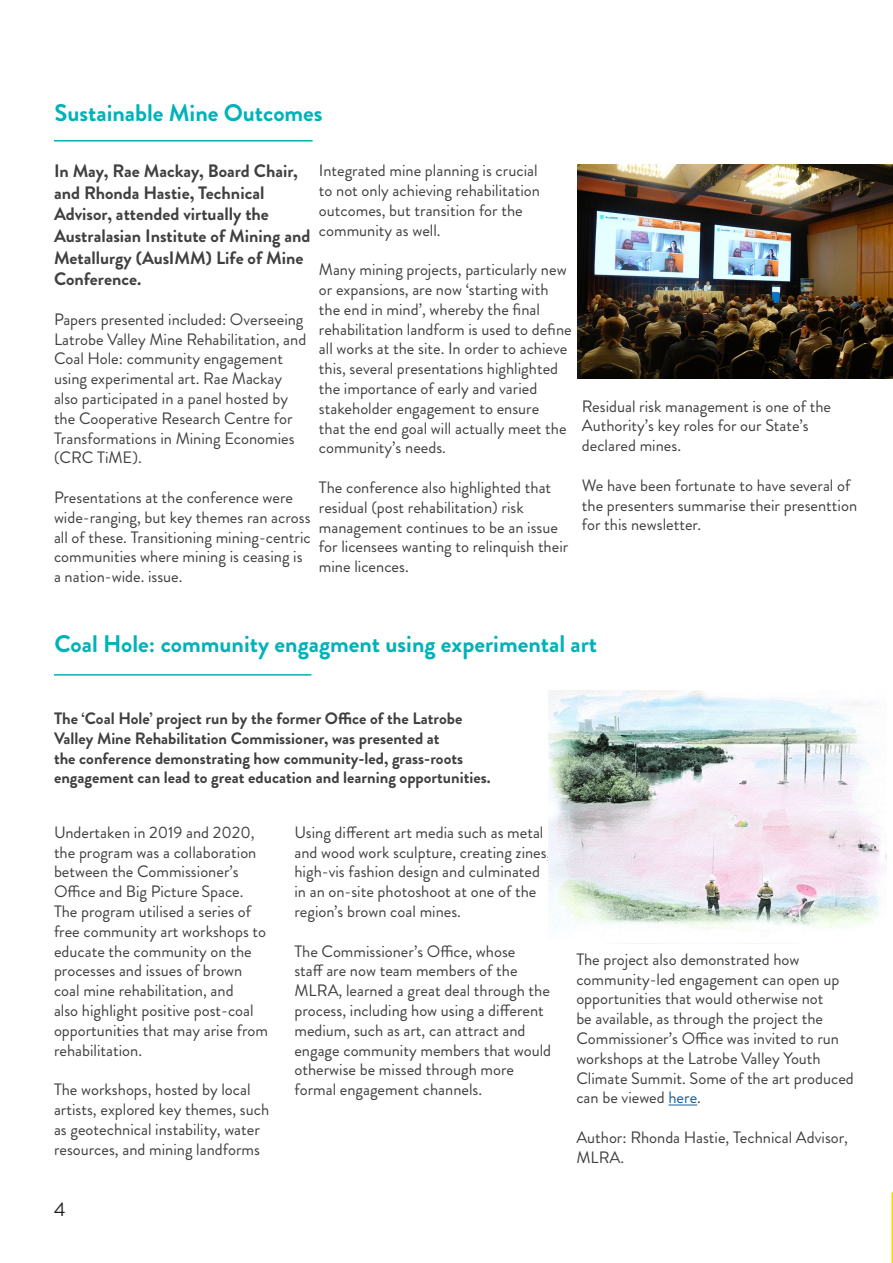
<style>
.page{position:relative;width:893px;height:1263px;background:#fff}
.page>*{position:absolute;margin:0;border:0;box-sizing:border-box;transform-origin:0 0}
.t1{font:700 24px "Brandon Grotesque";color:#00b2b9}
.t2{font:19.5px "Brandon Grotesque";color:#231f20}
.t3{font:700 18px/21.6px "Brandon Grotesque";color:#404041}
.t4{font:16.5px/19.8px "Brandon Grotesque";color:#404041}
.t5{font:700 16.5px/19.8px "Brandon Grotesque";color:#404041}
.s1{color:#175d9e}
</style>
<div class="page">
<svg style="left:891px;top:1192px;width:2px;height:71px"></svg>
<hr style="left:54px;top:140px;width:259px;height:2px;background:#00b2b9">
<img style="left:577px;top:165px;width:316px;height:214px">
<hr style="left:54px;top:674px;width:257px;height:2px;background:#00b2b9">
<img style="left:549px;top:690px;width:338px;height:242px">
<svg style="left:668px;top:1104px;width:29px;height:1px"></svg>
<p class="t1" style="left:55px;top:96px;width:270px">Sustainable Mine Outcomes</p>
<p class="t3" style="left:54px;top:160px;width:258px">In May, Rae Mackay, Board Chair, and Rhonda Hastie, Technical<br>Advisor, attended virtually the<br>Australasian Institute of Mining and<br>Metallurgy (AusIMM) Life of Mine<br>Conference.</p>
<p class="t4" style="left:54px;top:309px;width:254px">Papers presented included: Overseeing Latrobe Valley Mine Rehabilitation, and Coal Hole: community engagement using experimental art. Rae Mackay also participated in a panel hosted by the Cooperative Research Centre for Transformations in Mining Economies (CRC TiME).</p>
<p class="t4" style="left:54px;top:488px;width:258px">Presentations at the conference were wide-ranging, but key themes ran across all of these. Transitioning mining-centric communities where mining is ceasing is a nation-wide. issue.</p>
<p class="t4" style="left:319px;top:161px;width:223px">Integrated mine planning is crucial to not only achieving rehabilitation outcomes, but transition for the community as well.</p>
<p class="t4" style="left:319px;top:260px;width:254px">Many mining projects, particularly new or expansions, are now ‘starting with the end in mind’, whereby the final rehabilitation landform is used to define all works at the site. In order to achieve this, several presentations highlighted the importance of early and varied stakeholder engagement to ensure<br>that the end goal will actually meet the community’s needs.</p>
<p class="t4" style="left:319px;top:478px;width:251px">The conference also highlighted that residual (post rehabilitation) risk management continues to be an issue for licensees wanting to relinquish their mine licences.</p>
<p class="t4" style="left:582px;top:396px;width:251px">Residual risk management is one of the<br>Authority’s key roles for our State’s declared mines.</p>
<p class="t4" style="left:582px;top:475px;width:277px">We have been fortunate to have several of the presenters summarise their presenttion for this newsletter.</p>
<p class="t1" style="left:55px;top:627px;width:544px">Coal Hole: community engagment using experimental art</p>
<p class="t5" style="left:54px;top:709px;width:438px">The ‘Coal Hole’ project run by the former Office of the Latrobe Valley Mine Rehabilitation Commissioner, was presented at<br>the conference demonstrating how community-led, grass-roots engagement can lead to great education and learning opportunities.</p>
<p class="t4" style="left:54px;top:822px;width:216px">Undertaken in 2019 and 2020, the program was a collaboration between the Commissioner’s<br>Office and Big Picture Space.<br>The program utilised a series of free community art workshops to educate the community on the processes and issues of brown coal mine rehabilitation, and<br>also highlight positive post-coal opportunities that may arise from rehabilitation.</p>
<p class="t4" style="left:54px;top:1080px;width:217px">The workshops, hosted by local artists, explored key themes, such as geotechnical instability, water resources, and mining landforms</p>
<p class="t2" style="left:54px;top:1196px;width:13px">4</p>
<p class="t4" style="left:294px;top:822px;width:258px">Using different art media such as metal and wood work sculpture, creating zines, high-vis fashion design and culminated in an on-site photoshoot at one of the region’s brown coal mines.</p>
<p class="t4" style="left:294px;top:941px;width:258px">The Commissioner’s Office, whose<br>staff are now team members of the MLRA, learned a great deal through the process, including how using a different medium, such as art, can attract and engage community members that would otherwise be missed through more formal engagement channels.</p>
<p class="t4" style="left:576px;top:949px;width:279px">The project also demonstrated how community-led engagement can open up opportunities that would otherwise not<br>be available, as through the project the Commissioner’s Office was invited to run workshops at the Latrobe Valley Youth Climate Summit. Some of the art produced can be viewed <span class="s1">here</span>.</p>
<p class="t4" style="left:576px;top:1127px;width:273px">Author: Rhonda Hastie, Technical Advisor,<br>MLRA.</p>
</div>
